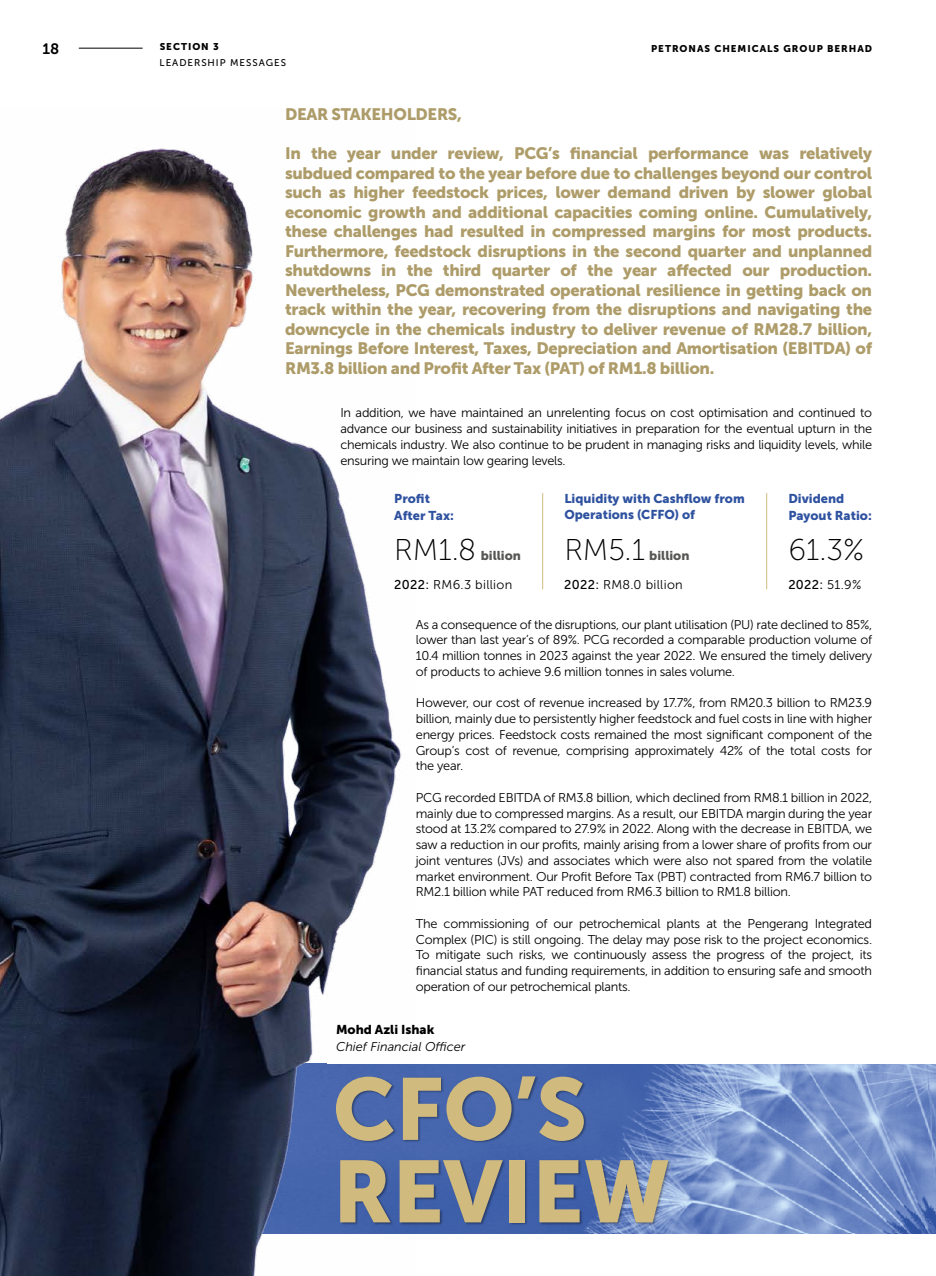
<style>
.page{position:relative;width:936px;height:1276px;background:#fff}
.page>*{position:absolute;margin:0;border:0;box-sizing:border-box;transform-origin:0 0}
.t1{font:87px/82.5px "Museo Sans 900";color:#d0ba7d}
.t2{font:30px "Museo Sans 100";color:#000}
.t3{font:16.5px/19.5px "Museo Sans 900";letter-spacing:-.02em;color:#ae9d6a;text-align:justify}
.t4{font:15px "Museo Sans 700";color:#000}
.t5{font:12.75px/15.8px "Museo Sans 300";letter-spacing:-.02em;color:#000;text-align:justify}
.t6{font:12.75px/16.5px "Museo Sans 900";color:#2f52a0}
.t7{font:12.75px "Museo Sans 300";letter-spacing:.025em;color:#000}
.t8{font:italic 12.75px "Museo Sans 300";color:#000}
.t9{font:12.75px "Museo Sans 900";color:#575756}
.t10{font:12.75px "Museo Sans 900";color:#000}
.t11{font:12.75px "Museo Sans 500";color:#000}
.t12{font:9.75px "Museo Sans 900";letter-spacing:.1em;color:#000}
.t13{font:9.75px "Museo Sans 500";letter-spacing:.1em;color:#000}
.s1{font-family:"Museo Sans 500"}
.s2{font-family:"Museo Sans 300"}
</style>
<div class="page">
<hr style="left:79px;top:48px;width:64px;height:1px;background:#000">
<img style="left:416px;top:1064px;width:519px;height:169px">
<img style="left:0;top:148px;width:416px;height:1128px">
<div style="left:336px;top:1076px;width:335px;height:150px;background:#000;opacity:.35"></div>
<hr style="left:542px;top:493px;width:1px;height:96px;background:#d0ba7d">
<hr style="left:766px;top:493px;width:1px;height:96px;background:#d0ba7d">
<p class="t4" style="left:43px;top:40px;width:18px">18</p>
<p class="t12" style="left:160px;top:41px;width:61px">SECTION 3</p>
<p class="t12" style="left:651px;top:43px;width:222px">PETRONAS CHEMICALS GROUP BERHAD</p>
<p class="t13" style="left:159px;top:57px;width:128px">LEADERSHIP MESSAGES</p>
<p class="t3" style="left:285px;top:105px;width:178px">DEAR STAKEHOLDERS,</p>
<p class="t3" style="left:285px;top:144px;width:588px">In the year under review, PCG’s financial performance was relatively subdued compared to the year before due to challenges beyond our control such as higher feedstock prices, lower demand driven by slower global economic growth and additional capacities coming online. Cumulatively, these challenges had resulted in compressed margins for most products.<br>Furthermore, feedstock disruptions in the second quarter and unplanned shutdowns in the third quarter of the year affected our production.<br>Nevertheless, PCG demonstrated operational resilience in getting back on track within the year, recovering from the disruptions and navigating the downcycle in the chemicals industry to deliver revenue of RM28.7 billion, Earnings Before Interest, Taxes, Depreciation and Amortisation (EBITDA) of RM3.8 billion and Profit After Tax (PAT) of RM1.8 billion.</p>
<p class="t5" style="left:340px;top:405px;width:533px">In addition, we have maintained an unrelenting focus on cost optimisation and continued to advance our business and sustainability initiatives in preparation for the eventual upturn in the chemicals industry. We also continue to be prudent in managing risks and liquidity levels, while ensuring we maintain low gearing levels.</p>
<p class="t6" style="left:564px;top:490px;width:182px">Liquidity with Cashflow from<br>Operations (CFFO) of</p>
<h2 class="t2" style="left:564px;top:533px;width:82px">RM5.1</h2>
<p class="t9" style="left:649px;top:548px;width:42px">billion</p>
<p class="t7" style="left:564px;top:578px;width:120px"><span class="s1">2022:</span> RM8.0 billion</p>
<p class="t6" style="left:394px;top:490px;width:61px">Profit<br>After Tax:</p>
<h2 class="t2" style="left:394px;top:533px;width:83px">RM1.8</h2>
<p class="t6" style="left:788px;top:490px;width:85px">Dividend<br>Payout Ratio:</p>
<h2 class="t2" style="left:788px;top:533px;width:77px">61.3%</h2>
<p class="t11" style="left:788px;top:578px;width:74px">2022: <span class="s2">51.9%</span></p>
<p class="t5" style="left:416px;top:616px;width:458px">As a consequence of the disruptions, our plant utilisation (PU) rate declined to 85%, lower than last year’s of 89%. PCG recorded a comparable production volume of 10.4 million tonnes in 2023 against the year 2022. We ensured the timely delivery of products to achieve 9.6 million tonnes in sales volume.</p>
<p class="t5" style="left:416px;top:695px;width:458px">However, our cost of revenue increased by 17.7%, from RM20.3 billion to RM23.9 billion, mainly due to persistently higher feedstock and fuel costs in line with higher energy prices. Feedstock costs remained the most significant component of the Group’s cost of revenue, comprising approximately 42% of the total costs for the year.</p>
<p class="t5" style="left:416px;top:789px;width:458px">PCG recorded EBITDA of RM3.8 billion, which declined from RM8.1 billion in 2022, mainly due to compressed margins. As a result, our EBITDA margin during the year stood at 13.2% compared to 27.9% in 2022. Along with the decrease in EBITDA, we saw a reduction in our profits, mainly arising from a lower share of profits from our joint ventures (JVs) and associates which were also not spared from the volatile market environment. Our Profit Before Tax (PBT) contracted from RM6.7 billion to RM2.1 billion while PAT reduced from RM6.3 billion to RM1.8 billion.</p>
<p class="t5" style="left:416px;top:915px;width:458px">The commissioning of our petrochemical plants at the Pengerang Integrated Complex (PIC) is still ongoing. The delay may pose risk to the project economics.<br>To mitigate such risks, we continuously assess the progress of the project, its financial status and funding requirements, in addition to ensuring safe and smooth operation of our petrochemical plants.</p>
<p class="t9" style="left:480px;top:548px;width:42px">billion</p>
<p class="t7" style="left:394px;top:578px;width:120px"><span class="s1">2022:</span> RM6.3 billion</p>
<p class="t10" style="left:336px;top:1022px;width:100px">Mohd Azli Ishak</p>
<p class="t8" style="left:336px;top:1039px;width:131px">Chief Financial Officer</p>
<h1 class="t1" style="left:333px;top:1067px;width:339px">CFO’S<br>REVIEW</h1>
</div>
